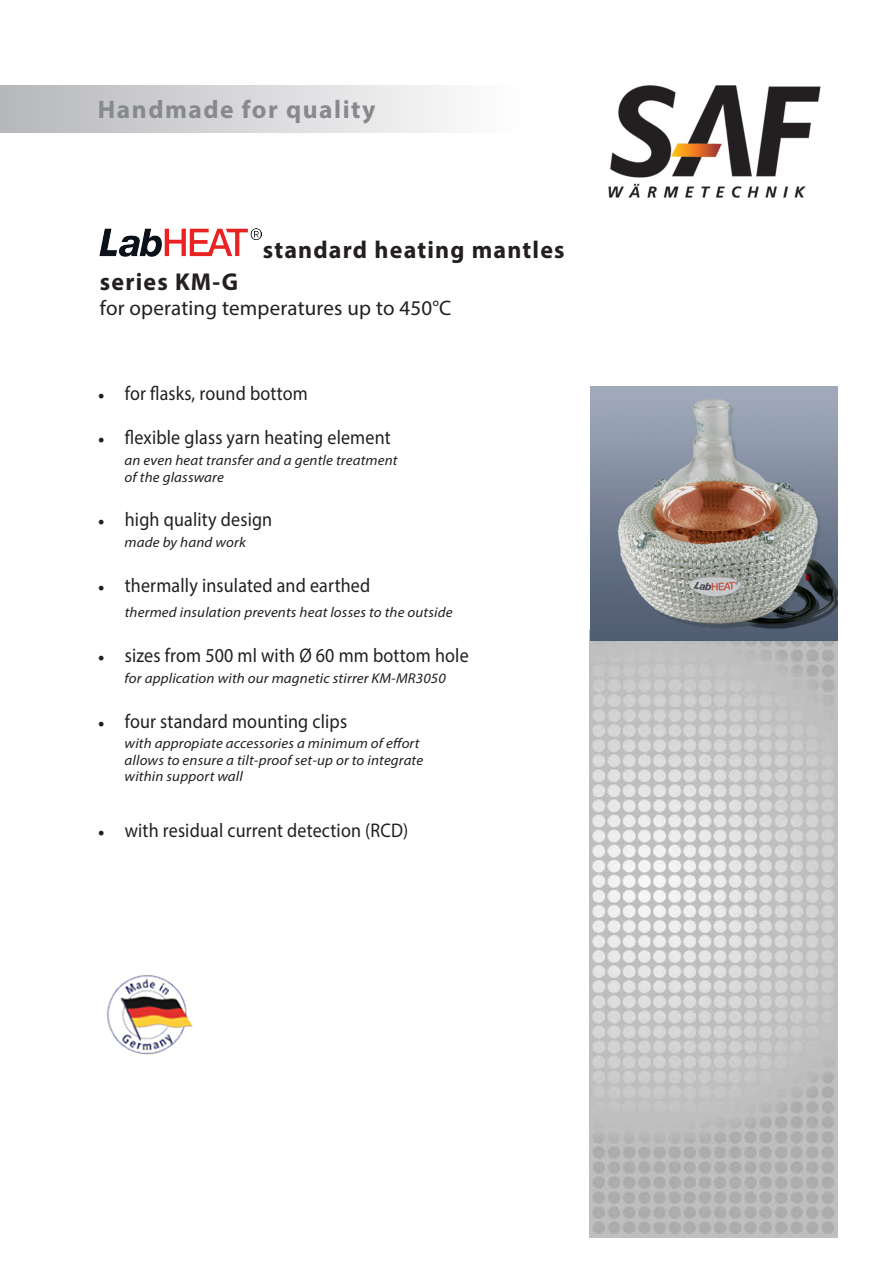
<style>
.page{position:relative;width:893px;height:1263px;background:#fff}
.page>*{position:absolute;margin:0;border:0;box-sizing:border-box;transform-origin:0 0}
.t1{font:700 25.5px "Myriad Pro";letter-spacing:.06em;color:#87898c}
.t2{font:700 24.45px "Myriad Pro";letter-spacing:.05em;color:#231f20}
.t3{font:21px "Myriad Pro";letter-spacing:.01em;color:#231f20}
.t4{font:19.8px "Myriad Pro";letter-spacing:.01em;color:#231f20;scale:.91 1}
.Aufzählung_kursiv_1m{font:italic 14.25px/16.5px "Myriad Pro";letter-spacing:.01em;color:#231f20;scale:1.05 1}
.s1{font-family:"Minion Pro";font-size:18px}
</style>
<div class="page">
<img style="left:589px;top:631px;width:248px;height:606px">
<div style="left:0;top:85px;width:574px;height:48px;background:linear-gradient(to right,#b7b8bc,#fff)"></div>
<img style="left:608px;top:85px;width:213px;height:112px">
<img style="left:100px;top:229px;width:161px;height:27px">
<img style="left:106px;top:974px;width:87px;height:81px">
<img style="left:590px;top:386px;width:248px;height:255px">
<h1 class="t1" style="left:98px;top:93px;width:279px">Handmade for quality</h1>
<p class="t2" style="left:263px;top:234px;width:303px">standard heating mantles</p>
<p class="t2" style="left:100px;top:266px;width:140px">series KM-G</p>
<p class="t3" style="left:100px;top:295px;width:353px">for operating temperatures up to 450°C</p>
<p class="t4" style="left:98px;top:381px;width:232px"><span class="s1">•</span> for flasks, round bottom</p>
<p class="t4" style="left:98px;top:425px;width:323px"><span class="s1">•</span> flexible glass yarn heating element</p>
<p class="Aufzählung_kursiv_1m" style="left:125px;top:452px;width:261px">an even heat transfer and a gentle treatment of the glassware</p>
<p class="t4" style="left:98px;top:507px;width:193px"><span class="s1">•</span> high quality design</p>
<p class="Aufzählung_kursiv_1m" style="left:125px;top:534px;width:117px">made by hand work</p>
<p class="t4" style="left:98px;top:573px;width:301px"><span class="s1">•</span> thermally insulated and earthed</p>
<p class="Aufzählung_kursiv_1m" style="left:125px;top:604px;width:314px">thermed insulation prevents heat losses to the outside</p>
<p class="t4" style="left:98px;top:643px;width:409px"><span class="s1">•</span> sizes from 500 ml with Ø 60 mm bottom hole</p>
<p class="Aufzählung_kursiv_1m" style="left:125px;top:670px;width:307px">for application with our magnetic stirrer KM-MR3050</p>
<p class="t4" style="left:98px;top:709px;width:275px"><span class="s1">•</span> four standard mounting clips</p>
<p class="Aufzählung_kursiv_1m" style="left:125px;top:735px;width:286px">with appropiate accessories a minimum of effort allows to ensure a tilt-proof set-up or to integrate within support wall</p>
<p class="t4" style="left:98px;top:818px;width:343px"><span class="s1">•</span> with residual current detection (RCD)</p>
</div>
